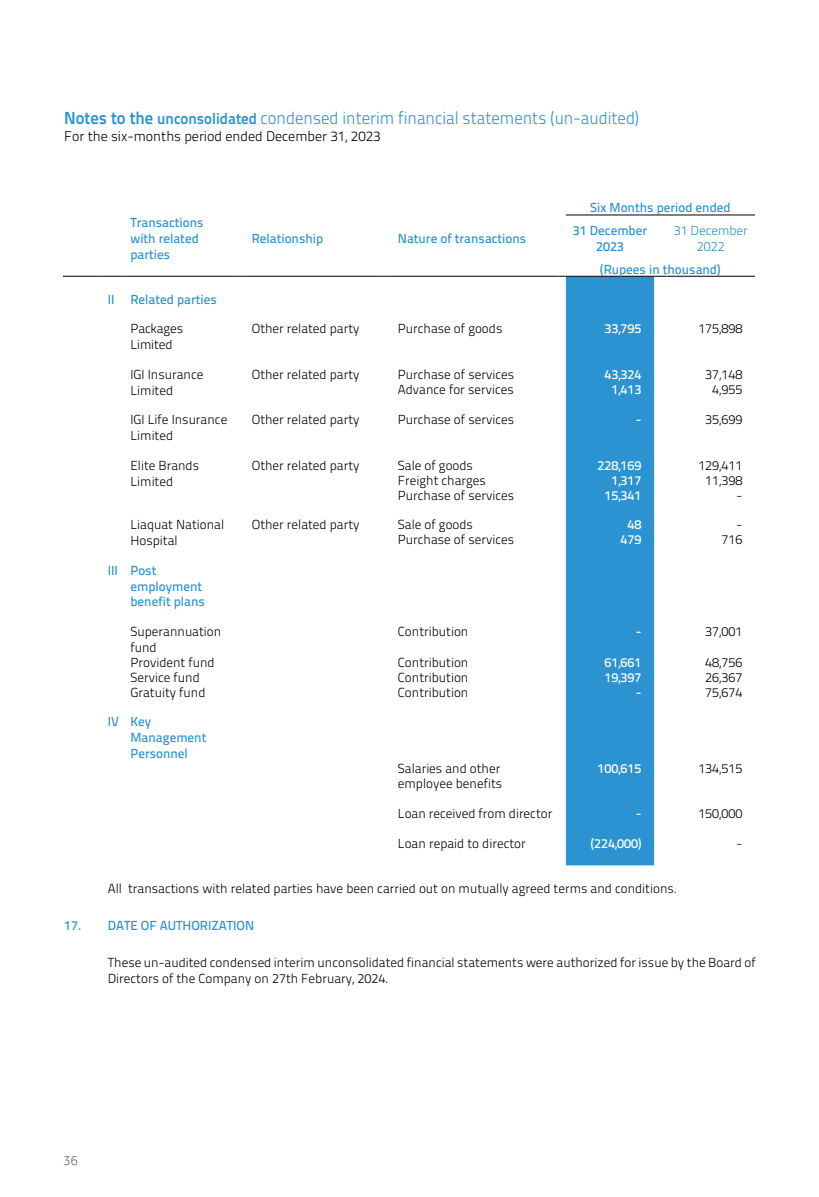
<style>
.page{position:relative;width:819px;height:1197px;background:#fff}
.page>*{position:absolute;margin:0;border:0;box-sizing:border-box;transform-origin:0 0}
.t1{font:17.5px "Titillium Text 25 L 250 wt";color:#2b93d1;scale:.95 1}
.t2{font:14px "Titillium Text 25 L 250 wt";color:#000}
.t3{font:300 14px "Effra";color:#4d4d4f}
.t4{font:13.12px/15.8px "Titillium Text 25 L 250 wt";color:#000}
.t5{font:13.12px/15.8px "Titillium Text 25 L 600 wt";color:#2b93d1}
.t6{font:13.12px "Titillium Text 25 L 600 wt";color:#fff}
.t7{font:13.12px/15.8px "Titillium Text 25 L 250 wt";color:#2b93d1;text-align:center}
.s1{font-family:"Titillium Text 25 L 800 wt"}
.s2{font-family:"Titillium Text 25 L 800 wt";font-size:15.75px}
</style>
<div class="page">
<div style="left:566px;top:277px;width:88px;height:588px;background:#2b93d1"></div>
<hr style="left:63px;top:276px;width:38px;height:1px;background:#000">
<svg style="left:101px;top:276px;width:22px;height:1px"></svg>
<hr style="left:123px;top:276px;width:111px;height:1px;background:#000">
<hr style="left:245px;top:276px;width:136px;height:1px;background:#000">
<hr style="left:391px;top:276px;width:168px;height:1px;background:#000">
<hr style="left:566px;top:276px;width:88px;height:1px;background:#000">
<svg style="left:654px;top:276px;width:13px;height:1px"></svg>
<hr style="left:667px;top:276px;width:88px;height:1px;background:#000">
<hr style="left:566px;top:215px;width:88px;height:1px;background:#000">
<svg style="left:654px;top:215px;width:13px;height:1px"></svg>
<hr style="left:667px;top:215px;width:88px;height:1px;background:#000">
<h1 class="t1" style="left:64px;top:105px;width:607px"><span class="s1">Notes to the</span> <span class="s2">unconsolidated</span> condensed interim financial statements (un-audited)</h1>
<p class="t2" style="left:64px;top:126px;width:318px">For the six-months period ended December 31, 2023</p>
<p class="t5" style="left:130px;top:214px;width:75px">Transactions with related parties</p>
<p class="t5" style="left:590px;top:199px;width:142px">Six Months period ended</p>
<p class="t5" style="left:252px;top:230px;width:73px">Relationship</p>
<p class="t5" style="left:398px;top:230px;width:130px">Nature of transactions</p>
<p class="t5" style="left:573px;top:222px;width:76px;text-align:center">31 December<br>2023</p>
<p class="t7" style="left:674px;top:222px;width:76px">31 December<br>2022</p>
<p class="t5" style="left:600px;top:261px;width:122px">(Rupees in thousand)</p>
<p class="t5" style="left:108px;top:290px;width:111px">II Related parties</p>
<p class="t4" style="left:130px;top:320px;width:54px">Packages<br>Limited</p>
<p class="t4" style="left:252px;top:320px;width:109px">Other related party</p>
<p class="t4" style="left:398px;top:320px;width:106px">Purchase of goods</p>
<p class="t6" style="left:604px;top:319px;width:39px">33,795</p>
<p class="t4" style="left:698px;top:320px;width:45px">175,898</p>
<p class="t4" style="left:130px;top:366px;width:75px">IGI Insurance<br>Limited</p>
<p class="t4" style="left:252px;top:366px;width:109px">Other related party</p>
<p class="t4" style="left:398px;top:366px;width:118px">Purchase of services</p>
<p class="t6" style="left:604px;top:364px;width:39px">43,324</p>
<p class="t4" style="left:705px;top:366px;width:39px">37,148</p>
<p class="t4" style="left:398px;top:381px;width:117px">Advance for services</p>
<p class="t6" style="left:611px;top:379px;width:32px">1,413</p>
<p class="t4" style="left:712px;top:381px;width:32px">4,955</p>
<p class="t4" style="left:130px;top:411px;width:98px">IGI Life Insurance<br>Limited</p>
<p class="t4" style="left:252px;top:411px;width:109px">Other related party</p>
<p class="t4" style="left:398px;top:411px;width:118px">Purchase of services</p>
<p class="t6" style="left:636px;top:410px;width:7px">-</p>
<p class="t4" style="left:705px;top:411px;width:39px">35,699</p>
<p class="t4" style="left:130px;top:457px;width:70px">Elite Brands<br>Limited</p>
<p class="t4" style="left:252px;top:457px;width:109px">Other related party</p>
<p class="t4" style="left:398px;top:457px;width:77px">Sale of goods</p>
<p class="t6" style="left:598px;top:455px;width:45px">228,169</p>
<p class="t4" style="left:698px;top:457px;width:45px">129,411</p>
<p class="t4" style="left:398px;top:472px;width:90px">Freight charges</p>
<p class="t6" style="left:611px;top:470px;width:32px">1,317</p>
<p class="t4" style="left:705px;top:472px;width:39px">11,398</p>
<p class="t4" style="left:398px;top:486px;width:118px">Purchase of services</p>
<p class="t6" style="left:604px;top:485px;width:39px">15,341</p>
<p class="t4" style="left:737px;top:486px;width:7px">-</p>
<p class="t4" style="left:130px;top:516px;width:95px">Liaquat National<br>Hospital</p>
<p class="t4" style="left:252px;top:516px;width:109px">Other related party</p>
<p class="t4" style="left:398px;top:516px;width:77px">Sale of goods</p>
<p class="t6" style="left:628px;top:515px;width:15px">48</p>
<p class="t4" style="left:737px;top:516px;width:7px">-</p>
<p class="t4" style="left:398px;top:531px;width:118px">Purchase of services</p>
<p class="t6" style="left:621px;top:530px;width:22px">479</p>
<p class="t4" style="left:721px;top:531px;width:22px">716</p>
<p class="t5" style="left:130px;top:562px;width:76px;text-indent:-23px">III Post employment benefit plans</p>
<p class="t4" style="left:130px;top:623px;width:92px">Superannuation fund</p>
<p class="t4" style="left:398px;top:623px;width:72px">Contribution</p>
<p class="t6" style="left:636px;top:622px;width:7px">-</p>
<p class="t4" style="left:705px;top:623px;width:39px">37,001</p>
<p class="t4" style="left:130px;top:654px;width:86px">Provident fund</p>
<p class="t4" style="left:398px;top:654px;width:72px">Contribution</p>
<p class="t6" style="left:604px;top:652px;width:39px">61,661</p>
<p class="t4" style="left:705px;top:654px;width:39px">48,756</p>
<p class="t4" style="left:130px;top:669px;width:71px">Service fund</p>
<p class="t4" style="left:398px;top:669px;width:72px">Contribution</p>
<p class="t6" style="left:604px;top:667px;width:39px">19,397</p>
<p class="t4" style="left:705px;top:669px;width:39px">26,367</p>
<p class="t4" style="left:130px;top:683px;width:77px">Gratuity fund</p>
<p class="t4" style="left:398px;top:683px;width:72px">Contribution</p>
<p class="t6" style="left:636px;top:682px;width:7px">-</p>
<p class="t4" style="left:705px;top:683px;width:39px">75,674</p>
<p class="t5" style="left:130px;top:713px;width:77px;text-indent:-23px">IV Key<br>Management<br>Personnel</p>
<p class="t4" style="left:398px;top:760px;width:106px">Salaries and other employee benefits</p>
<p class="t6" style="left:598px;top:758px;width:45px">100,615</p>
<p class="t4" style="left:698px;top:760px;width:45px">134,515</p>
<p class="t4" style="left:398px;top:805px;width:156px">Loan received from director</p>
<p class="t6" style="left:636px;top:804px;width:7px">-</p>
<p class="t4" style="left:698px;top:805px;width:45px">150,000</p>
<p class="t4" style="left:398px;top:835px;width:129px">Loan repaid to director</p>
<p class="t6" style="left:591px;top:833px;width:52px">(224,000)</p>
<p class="t4" style="left:737px;top:835px;width:7px">-</p>
<p class="t4" style="left:108px;top:879px;width:571px">All transactions with related parties have been carried out on mutually agreed terms and conditions.</p>
<p class="t5" style="left:64px;top:917px;width:192px">17. DATE OF AUTHORIZATION</p>
<p class="t4" style="left:108px;top:954px;width:650px">These un-audited condensed interim unconsolidated financial statements were authorized for issue by the Board of<br>Directors of the Company on 27th February, 2024.</p>
<p class="t3" style="left:63px;top:1152px;width:17px">36</p>
</div>
